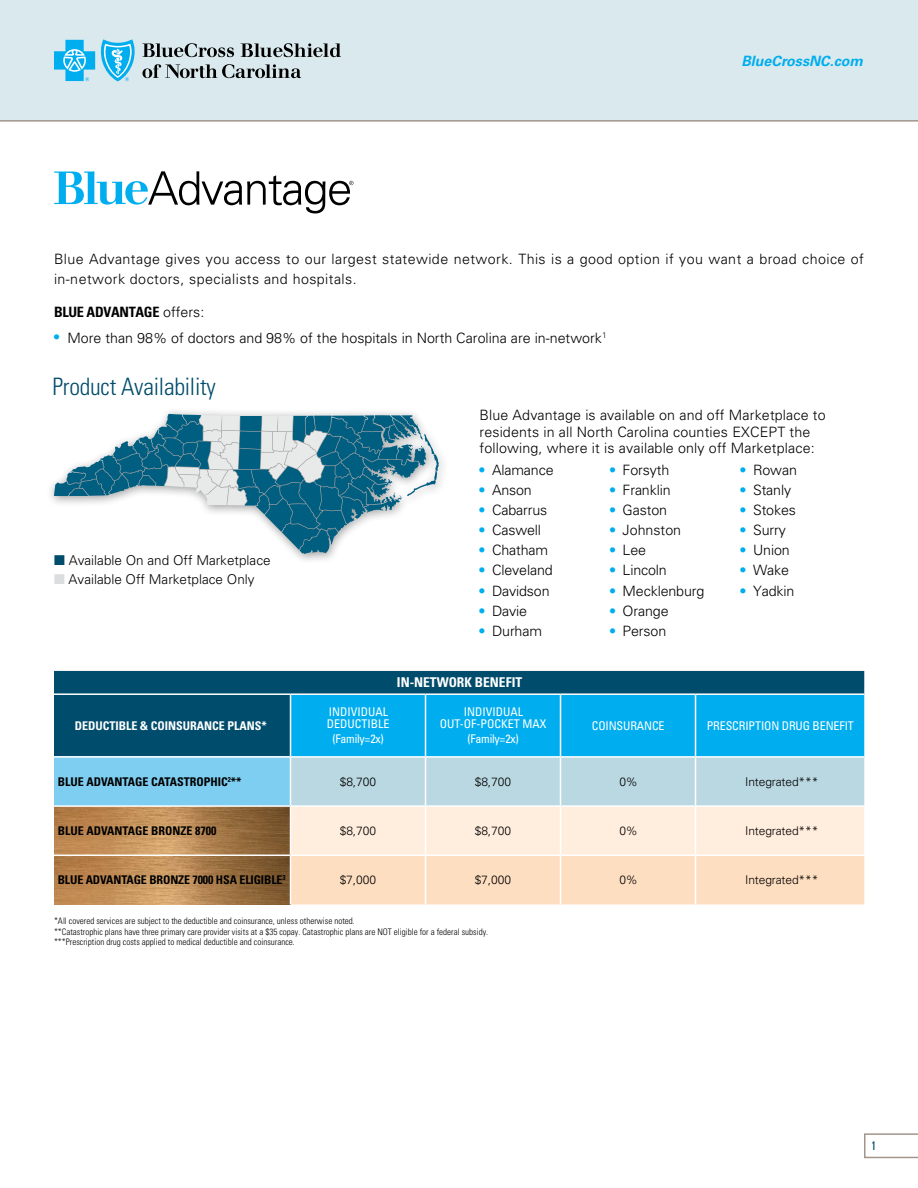
<style>
.page{position:relative;width:918px;height:1188px;background:#fff}
.page>*{position:absolute;margin:0;border:0;box-sizing:border-box;transform-origin:0 0}
.Headline{font:300 condensed 24px "Univers LT Std";letter-spacing:-.01em;color:#004c6c}
.Body_Paragraph{font:300 14.25px/16.2px "Univers LT Std";letter-spacing:.01em;color:#000}
.Body_Paragraph-2{font:300 14.25px/19.5px "Univers LT Std";letter-spacing:.03em;color:#000}
.Body_Paragraph-3{font:300 14.25px "Univers LT Std";letter-spacing:-.01em;color:#000}
.Body_Paragraph-4{font:700 condensed 14.25px "Univers LT Std";letter-spacing:-.02em;color:#000}
.t1{font:italic 700 14.25px "Univers LT Std";color:#00aeef}
.Body_Paragraph-5{font:300 13.5px "Univers LT Std";color:#000}
.Benefits_Body_Copy{font:700 condensed 13.5px "Univers LT Std";color:#fff}
.Benefits_Body_Copy-2{font:condensed 12px/12px "Univers LT Std";letter-spacing:-.01em;color:#fff}
.Benefits_Body_Copy-3{font:700 condensed 12px "Univers LT Std";color:#000}
.Benefits_Body_Copy-4{font:300 12px "Univers LT Std";letter-spacing:-.01em;color:#000}
.Benefits_Body_Copy-5{font:700 condensed 12px "Univers LT Std";color:#fff}
.t2{font:ultra-condensed 12px "Univers LT Std";color:#004c6c}
.FNs___Legal{font:300 condensed 9px "Univers LT Std";color:#000}
.s1{font-weight:300;font-stretch:normal}
.s2{font-weight:400;color:#00aeef}
.s3{color:#004c6c}
.s4{color:#dcdddf}
</style>
<div class="page">
<img style="left:54px;top:807px;width:236px;height:97px">
<div style="left:46px;top:407px;width:403px;height:158px;background:#000;opacity:.4"></div>
<svg style="left:54px;top:414px;width:385px;height:140px"></svg>
<div style="left:54px;top:671px;width:810px;height:85px;background:#004c6c"></div>
<div style="left:54px;top:757px;width:237px;height:49px;background:#7dcef1"></div>
<svg style="left:291px;top:695px;width:573px;height:209px;background:#a2d1dc"></svg>
<hr style="left:290px;top:695px;width:1px;height:61px;background:#fff">
<hr style="left:290px;top:758px;width:1px;height:47px;background:#fff">
<hr style="left:425px;top:695px;width:1px;height:61px;background:#fff">
<hr style="left:425px;top:758px;width:1px;height:47px;background:#fff">
<hr style="left:425px;top:807px;width:1px;height:48px;background:#fff">
<hr style="left:425px;top:856px;width:1px;height:48px;background:#fff">
<hr style="left:560px;top:695px;width:1px;height:61px;background:#fff">
<hr style="left:560px;top:758px;width:1px;height:47px;background:#fff">
<hr style="left:560px;top:807px;width:1px;height:48px;background:#fff">
<hr style="left:560px;top:856px;width:1px;height:48px;background:#fff">
<hr style="left:695px;top:695px;width:1px;height:61px;background:#fff">
<hr style="left:695px;top:758px;width:1px;height:47px;background:#fff">
<hr style="left:695px;top:807px;width:1px;height:48px;background:#fff">
<hr style="left:695px;top:856px;width:1px;height:48px;background:#fff">
<hr style="left:54px;top:693px;width:237px;height:2px;background:#fff">
<hr style="left:291px;top:693px;width:135px;height:2px;background:#fff">
<hr style="left:426px;top:693px;width:135px;height:2px;background:#fff">
<hr style="left:561px;top:693px;width:135px;height:2px;background:#fff">
<hr style="left:696px;top:693px;width:168px;height:2px;background:#fff">
<hr style="left:54px;top:756px;width:237px;height:2px;background:#fff">
<hr style="left:291px;top:756px;width:135px;height:2px;background:#fff">
<hr style="left:426px;top:756px;width:135px;height:2px;background:#fff">
<hr style="left:561px;top:756px;width:135px;height:2px;background:#fff">
<hr style="left:696px;top:756px;width:168px;height:2px;background:#fff">
<hr style="left:54px;top:805px;width:237px;height:2px;background:#fff">
<hr style="left:291px;top:805px;width:135px;height:2px;background:#fff">
<hr style="left:426px;top:805px;width:135px;height:2px;background:#fff">
<hr style="left:561px;top:805px;width:135px;height:2px;background:#fff">
<hr style="left:696px;top:805px;width:168px;height:2px;background:#fff">
<hr style="left:54px;top:855px;width:237px;height:1px;background:#fff">
<hr style="left:291px;top:855px;width:135px;height:1px;background:#fff">
<hr style="left:426px;top:855px;width:135px;height:1px;background:#fff">
<hr style="left:561px;top:855px;width:135px;height:1px;background:#fff">
<hr style="left:696px;top:855px;width:168px;height:1px;background:#fff">
<svg style="left:54px;top:171px;width:299px;height:42px"></svg>
<div style="left:0;top:0;width:918px;height:121px;background:#dae9ed"></div>
<hr style="left:0;top:120px;width:918px;height:2px;background:#a2958c">
<svg style="left:142px;top:43px;width:92px;height:14px"></svg>
<svg style="left:241px;top:43px;width:100px;height:14px"></svg>
<svg style="left:142px;top:64px;width:159px;height:14px"></svg>
<svg style="left:54px;top:39px;width:81px;height:42px"></svg>
<svg style="left:864px;top:1133px;width:54px;height:25px"></svg>
<p class="t1" style="left:741px;top:53px;width:123px">BlueCrossNC.com</p>
<p class="Body_Paragraph-2" style="left:54px;top:250px;width:812px">Blue Advantage gives you access to our largest statewide network. This is a good option if you want a broad choice of in-network doctors, specialists and hospitals.</p>
<p class="Body_Paragraph-4" style="left:54px;top:303px;width:152px">BLUE ADVANTAGE <span class="s1">offers:</span></p>
<p class="Body_Paragraph" style="left:54px;top:330px;width:554px"><span class="s2">•</span> More than 98% of doctors and 98% of the hospitals in North Carolina are in-network<sup>1</sup></p>
<h1 class="Headline" style="left:52px;top:372px;width:165px">Product Availability</h1>
<p class="Body_Paragraph-5" style="left:54px;top:552px;width:218px"><span class="s3">■</span> Available On and Off Marketplace</p>
<p class="Body_Paragraph-5" style="left:54px;top:572px;width:202px"><span class="s4">■</span> Available Off Marketplace Only</p>
<p class="Benefits_Body_Copy-5" style="left:75px;top:718px;width:194px">DEDUCTIBLE &amp; COINSURANCE PLANS*</p>
<p class="Body_Paragraph" style="left:479px;top:407px;width:348px">Blue Advantage is available on and off Marketplace to residents in all North Carolina counties EXCEPT the following, where it is available only off Marketplace:</p>
<p class="Body_Paragraph-3" style="left:479px;top:461px;width:76px"><span class="s2">•</span> Alamance</p>
<p class="Body_Paragraph" style="left:479px;top:482px;width:54px"><span class="s2">•</span> Anson</p>
<p class="Body_Paragraph-3" style="left:479px;top:501px;width:69px"><span class="s2">•</span> Cabarrus</p>
<p class="Body_Paragraph-3" style="left:479px;top:522px;width:63px"><span class="s2">•</span> Caswell</p>
<p class="Body_Paragraph-3" style="left:479px;top:542px;width:70px"><span class="s2">•</span> Chatham</p>
<p class="Body_Paragraph-3" style="left:479px;top:562px;width:75px"><span class="s2">•</span> Cleveland</p>
<p class="Body_Paragraph-3" style="left:479px;top:582px;width:72px"><span class="s2">•</span> Davidson</p>
<p class="Body_Paragraph" style="left:479px;top:603px;width:49px"><span class="s2">•</span> Davie</p>
<p class="Body_Paragraph" style="left:479px;top:623px;width:64px"><span class="s2">•</span> Durham</p>
<p class="Body_Paragraph-3" style="left:610px;top:461px;width:61px"><span class="s2">•</span> Forsyth</p>
<p class="Body_Paragraph-3" style="left:610px;top:481px;width:62px"><span class="s2">•</span> Franklin</p>
<p class="Body_Paragraph" style="left:610px;top:502px;width:59px"><span class="s2">•</span> Gaston</p>
<p class="Body_Paragraph" style="left:610px;top:522px;width:73px"><span class="s2">•</span> Johnston</p>
<p class="Body_Paragraph" style="left:610px;top:542px;width:38px"><span class="s2">•</span> Lee</p>
<p class="Body_Paragraph-3" style="left:610px;top:562px;width:58px"><span class="s2">•</span> Lincoln</p>
<p class="Body_Paragraph-3" style="left:610px;top:582px;width:96px"><span class="s2">•</span> Mecklenburg</p>
<p class="Body_Paragraph" style="left:610px;top:603px;width:60px"><span class="s2">•</span> Orange</p>
<p class="Body_Paragraph" style="left:610px;top:623px;width:58px"><span class="s2">•</span> Person</p>
<p class="Body_Paragraph" style="left:741px;top:462px;width:58px"><span class="s2">•</span> Rowan</p>
<p class="Body_Paragraph" style="left:741px;top:482px;width:52px"><span class="s2">•</span> Stanly</p>
<p class="Body_Paragraph" style="left:741px;top:502px;width:57px"><span class="s2">•</span> Stokes</p>
<p class="Body_Paragraph" style="left:741px;top:522px;width:47px"><span class="s2">•</span> Surry</p>
<p class="Body_Paragraph" style="left:741px;top:542px;width:51px"><span class="s2">•</span> Union</p>
<p class="Body_Paragraph" style="left:741px;top:562px;width:50px"><span class="s2">•</span> Wake</p>
<p class="Body_Paragraph" style="left:741px;top:583px;width:55px"><span class="s2">•</span> Yadkin</p>
<p class="Benefits_Body_Copy-2" style="left:327px;top:706px;width:64px">INDIVIDUAL<br>DEDUCTIBLE</p>
<p class="Benefits_Body_Copy-2" style="left:332px;top:733px;width:53px">(Family=2x)</p>
<p class="Benefits_Body_Copy" style="left:397px;top:674px;width:127px">IN-NETWORK BENEFIT</p>
<p class="Benefits_Body_Copy-2" style="left:440px;top:706px;width:108px;text-align:center">INDIVIDUAL<br>OUT-OF-POCKET MAX</p>
<p class="Benefits_Body_Copy-2" style="left:467px;top:733px;width:53px">(Family=2x)</p>
<p class="Benefits_Body_Copy-2" style="left:592px;top:719px;width:74px">COINSURANCE</p>
<p class="Benefits_Body_Copy-2" style="left:707px;top:719px;width:149px">PRESCRIPTION DRUG BENEFIT</p>
<p class="Benefits_Body_Copy-3" style="left:58px;top:774px;width:185px">BLUE ADVANTAGE CATASTROPHIC<sup>2</sup>**</p>
<p class="Benefits_Body_Copy-4" style="left:340px;top:774px;width:38px">$8,700</p>
<p class="Benefits_Body_Copy-4" style="left:475px;top:774px;width:38px">$8,700</p>
<p class="Benefits_Body_Copy-4" style="left:619px;top:774px;width:20px">0%</p>
<p class="Benefits_Body_Copy-4" style="left:745px;top:774px;width:75px">Integrated***</p>
<p class="Benefits_Body_Copy-3" style="left:58px;top:823px;width:160px">BLUE ADVANTAGE BRONZE 8700</p>
<p class="Benefits_Body_Copy-4" style="left:340px;top:824px;width:38px">$8,700</p>
<p class="Benefits_Body_Copy-4" style="left:475px;top:824px;width:38px">$8,700</p>
<p class="Benefits_Body_Copy-4" style="left:619px;top:824px;width:20px">0%</p>
<p class="Benefits_Body_Copy-4" style="left:745px;top:824px;width:75px">Integrated***</p>
<p class="Benefits_Body_Copy-3" style="left:58px;top:873px;width:229px">BLUE ADVANTAGE BRONZE 7000 HSA ELIGIBLE<sup>3</sup></p>
<p class="Benefits_Body_Copy-4" style="left:340px;top:873px;width:38px">$7,000</p>
<p class="Benefits_Body_Copy-4" style="left:475px;top:873px;width:38px">$7,000</p>
<p class="Benefits_Body_Copy-4" style="left:619px;top:873px;width:20px">0%</p>
<p class="Benefits_Body_Copy-4" style="left:745px;top:873px;width:75px">Integrated***</p>
<p class="FNs___Legal" style="left:54px;top:916px;width:302px">*All covered services are subject to the deductible and coinsurance, unless otherwise noted.</p>
<p class="FNs___Legal" style="left:54px;top:926px;width:436px">**Catastrophic plans have three primary care provider visits at a $35 copay. Catastrophic plans are NOT eligible for a federal subsidy.</p>
<p class="FNs___Legal" style="left:54px;top:937px;width:242px">***Prescription drug costs applied to medical deductible and coinsurance.</p>
<p class="t2" style="left:872px;top:1139px;width:6px">1</p>
</div>
